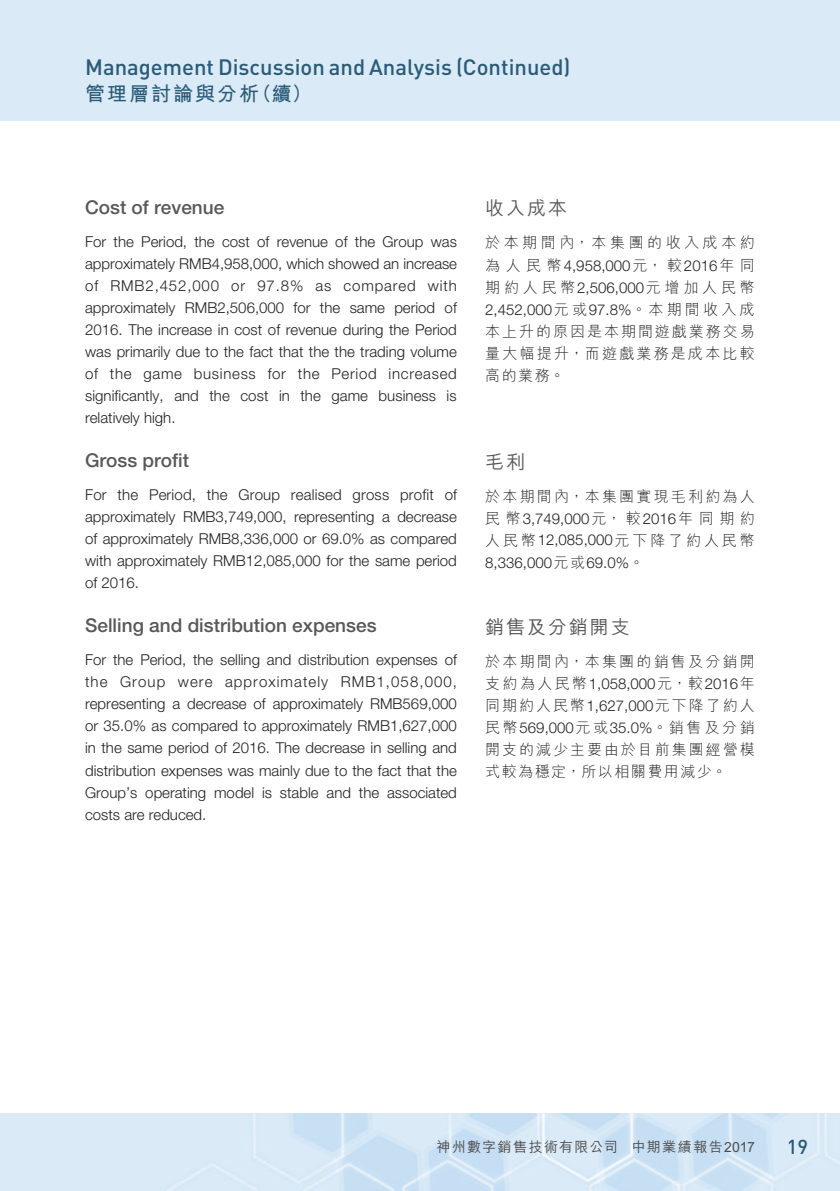
<style>
.page{position:relative;width:840px;height:1191px;background:#fff}
.page>*{position:absolute;margin:0;border:0;box-sizing:border-box;transform-origin:0 0}
.t1{font:500 22px "DIN Pro";color:#2b5b77}
.t2{font:700 20px "M Hei HK";letter-spacing:.1em;color:#2b5b77}
.t3{font:500 20px "DIN Pro";color:#2b5b77}
.t4{font:500 19px "Helvetica Neue LT Std";color:#57585a}
.t5{font:500 19px "M Hei HK";letter-spacing:.1em;color:#57585a}
.t6{font:300 15px/22px "Helvetica Neue LT Std";color:#231f20;text-align:justify}
.t7{font:300 15px/22px "M Hei HK";letter-spacing:.145em;color:#231f20;text-align:justify}
.t8{font:300 15px "M Hei HK";letter-spacing:.19em;color:#231f20}
.t9{font:300 15px "M Hei HK";letter-spacing:.25em;color:#231f20}
.t10{font:300 15px "M Hei HK";letter-spacing:.235em;color:#231f20}
.t11{font:500 14px "M Hei HK";letter-spacing:.09em;color:#4b4c4d}
.s1{font-family:"M Hei HK"}
.s2{font-family:"Helvetica Neue LT Std"}
</style>
<div class="page">
<img style="left:0;top:0;width:839px;height:1191px">
<img style="left:0;top:121px;width:839px;height:991px">
<img style="left:319px;top:134px;width:336px;height:827px">
<img style="left:654px;top:616px;width:185px;height:483px">
<img style="left:0;top:961px;width:655px;height:138px">
<h1 class="t1" style="left:85px;top:52px;width:486px">Management Discussion and Analysis (Continued)</h1>
<h2 class="t2" style="left:85px;top:79px;width:228px">管理層討論與分析（續）</h2>
<p class="t4" style="left:85px;top:196px;width:141px">Cost of revenue</p>
<p class="t6" style="left:85px;top:231px;width:373px">For the Period, the cost of revenue of the Group was approximately RMB4,958,000, which showed an increase of RMB2,452,000 or 97.8% as compared with approximately RMB2,506,000 for the same period of 2016. The increase in cost of revenue during the Period was primarily due to the fact that the the trading volume of the game business for the Period increased significantly, and the cost in the game business is relatively high.</p>
<p class="t4" style="left:85px;top:449px;width:105px">Gross profit</p>
<p class="t6" style="left:85px;top:484px;width:373px">For the Period, the Group realised gross profit of approximately RMB3,749,000, representing a decrease of approximately RMB8,336,000 or 69.0% as compared with approximately RMB12,085,000 for the same period of 2016.</p>
<p class="t4" style="left:85px;top:614px;width:293px">Selling and distribution expenses</p>
<p class="t6" style="left:85px;top:649px;width:373px">For the Period, the selling and distribution expenses of the Group were approximately RMB1,058,000, representing a decrease of approximately RMB569,000 or 35.0% as compared to approximately RMB1,627,000 in the same period of 2016. The decrease in selling and distribution expenses was mainly due to the fact that the Group’s operating model is stable and the associated costs are reduced.</p>
<p class="t5" style="left:485px;top:195px;width:83px">收入成本</p>
<p class="t10" style="left:485px;top:235px;width:271px">於本期間內，本集團的收入成本約</p>
<p class="t6" style="left:485px;top:254px;width:271px"><span class="s1">為人民幣</span>4,958,000<span class="s1">元，較</span>2016<span class="s1">年同</span></p>
<p class="t9" style="left:485px;top:279px;width:271px">期約人民幣<span class="s2">2,506,000</span>元增加人民幣</p>
<p class="t6" style="left:485px;top:298px;width:271px">2,452,000<span class="s1">元或</span>97.8%<span class="s1">。本期間收入成</span></p>
<p class="t7" style="left:485px;top:320px;width:271px">本上升的原因是本期間遊戲業務交易量大幅提升，而遊戲業務是成本比較高的業務。</p>
<p class="t5" style="left:485px;top:448px;width:41px">毛利</p>
<p class="t7" style="left:485px;top:485px;width:271px">於本期間內，本集團實現毛利約為人</p>
<p class="t6" style="left:485px;top:507px;width:271px"><span class="s1">民幣</span>3,749,000<span class="s1">元，較</span>2016<span class="s1">年同期約</span></p>
<p class="t8" style="left:485px;top:532px;width:271px">人民幣<span class="s2">12,085,000</span>元下降了約人民幣</p>
<p class="t6" style="left:485px;top:551px;width:160px">8,336,000<span class="s1">元或</span>69.0%<span class="s1">。</span></p>
<p class="t5" style="left:485px;top:613px;width:146px">銷售及分銷開支</p>
<p class="t7" style="left:485px;top:650px;width:271px">於本期間內，本集團的銷售及分銷開</p>
<p class="t6" style="left:485px;top:672px;width:271px"><span class="s1">支約為人民幣</span>1,058,000<span class="s1">元，較</span>2016<span class="s1">年</span></p>
<p class="t7" style="left:485px;top:694px;width:271px">同期約人民幣<span class="s2">1,627,000</span>元下降了約人</p>
<p class="t6" style="left:485px;top:716px;width:271px"><span class="s1">民幣</span>569,000<span class="s1">元或</span>35.0%<span class="s1">。銷售及分銷</span></p>
<p class="t7" style="left:485px;top:738px;width:271px">開支的減少主要由於目前集團經營模式較為穩定，所以相關費用減少。</p>
<p class="t11" style="left:436px;top:1136px;width:319px">神州數字銷售技術有限公司 中期業績報告2017</p>
<h2 class="t3" style="left:786px;top:1133px;width:23px">19</h2>
</div>
